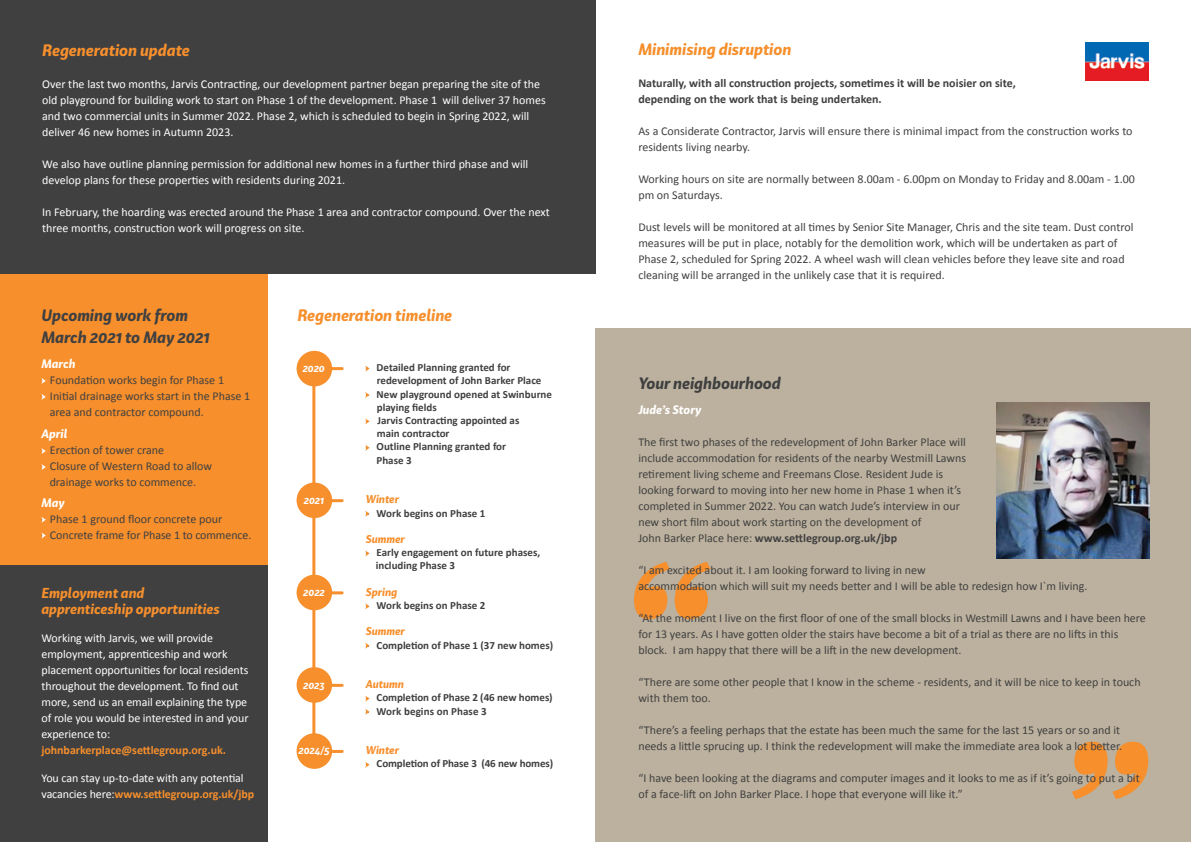
<style>
.page{position:relative;width:1191px;height:842px;background:#fff}
.page>*{position:absolute;margin:0;border:0;box-sizing:border-box;transform-origin:0 0}
.t1{font:italic 700 16px "Bw Surco";color:#f68f2c}
.t2{font:italic 700 16px/22px "Bw Surco";color:#404041}
.t3{font:italic 700 14px/16px "Bw Surco";color:#f68f2c}
.t4{font:12px/16px "Calibri";color:#404041}
.t5{font:12px/16px "Calibri";color:#fff}
.t6{font:700 12px/16px "Calibri";color:#404041}
.t7{font:700 12px "Calibri";letter-spacing:-.005em;color:#f68f2c}
.t8{font:italic 700 12px "Bw Surco";color:#fff}
.t9{font:700 11px/13.2px "Calibri";color:#404041}
.t10{font:italic 700 11px "Bw Surco";color:#f68f2c}
.t11{font:italic 700 10px "Bw Surco";color:#fff}
.s1{font-weight:700;color:#f68f2c}
.s2{font-weight:700}
</style>
<div class="page">
<div style="left:0;top:558px;width:268px;height:284px;background:#404041"></div>
<div style="left:0;top:273px;width:268px;height:292px;background:#f68f2c"></div>
<div style="left:595px;top:328px;width:596px;height:514px;background:#bcb19e"></div>
<svg style="left:634px;top:562px;width:76px;height:57px"></svg>
<svg style="left:1072px;top:742px;width:76px;height:57px"></svg>
<div style="left:0;top:0;width:595px;height:274px;background:#404041"></div>
<hr style="left:312px;top:381px;width:3px;height:379px;background:#f68f2c">
<div style="left:296px;top:482px;width:36px;height:36px;background:#f68f2c;border-radius:50%"></div>
<svg style="left:332px;top:499px;width:10px;height:3px"></svg>
<div style="left:296px;top:351px;width:36px;height:35px;background:#f68f2c;border-radius:50%"></div>
<svg style="left:332px;top:367px;width:10px;height:3px"></svg>
<div style="left:296px;top:575px;width:36px;height:35px;background:#f68f2c;border-radius:50%"></div>
<svg style="left:332px;top:591px;width:10px;height:3px"></svg>
<div style="left:296px;top:667px;width:36px;height:36px;background:#f68f2c;border-radius:50%"></div>
<svg style="left:332px;top:684px;width:10px;height:3px"></svg>
<div style="left:296px;top:733px;width:36px;height:36px;background:#f68f2c;border-radius:50%"></div>
<svg style="left:332px;top:750px;width:10px;height:3px"></svg>
<svg style="left:365px;top:365px;width:4px;height:7px"></svg>
<svg style="left:365px;top:392px;width:4px;height:6px"></svg>
<svg style="left:365px;top:418px;width:4px;height:7px"></svg>
<svg style="left:365px;top:445px;width:4px;height:6px"></svg>
<svg style="left:365px;top:510px;width:4px;height:7px"></svg>
<svg style="left:365px;top:550px;width:4px;height:7px"></svg>
<svg style="left:365px;top:603px;width:4px;height:6px"></svg>
<svg style="left:365px;top:642px;width:4px;height:7px"></svg>
<svg style="left:365px;top:695px;width:4px;height:7px"></svg>
<svg style="left:365px;top:709px;width:4px;height:6px"></svg>
<svg style="left:365px;top:761px;width:4px;height:7px"></svg>
<svg style="left:41px;top:378px;width:5px;height:6px"></svg>
<svg style="left:41px;top:394px;width:5px;height:6px"></svg>
<svg style="left:41px;top:448px;width:5px;height:6px"></svg>
<svg style="left:41px;top:464px;width:5px;height:6px"></svg>
<svg style="left:41px;top:517px;width:5px;height:6px"></svg>
<svg style="left:41px;top:532px;width:5px;height:7px"></svg>
<img style="left:996px;top:403px;width:153px;height:156px">
<img style="left:1085px;top:42px;width:63px;height:39px">
<h1 class="t1" style="left:42px;top:39px;width:149px">Regeneration update</h1>
<p class="t5" style="left:42px;top:76px;width:505px">Over the last two months, Jarvis Contracting, our development partner began preparing the site of the old playground for building work to start on Phase 1 of the development. Phase 1 will deliver 37 homes and two commercial units in Summer 2022. Phase 2, which is scheduled to begin in Spring 2022, will deliver 46 new homes in Autumn 2023.</p>
<p class="t5" style="left:42px;top:156px;width:487px">We also have outline planning permission for additional new homes in a further third phase and will develop plans for these properties with residents during 2021.</p>
<p class="t5" style="left:42px;top:204px;width:509px">In February, the hoarding was erected around the Phase 1 area and contractor compound. Over the next three months, construction work will progress on site.</p>
<h1 class="t2" style="left:42px;top:304px;width:170px">Upcoming work from<br>March 2021 to May 2021</h1>
<p class="t8" style="left:42px;top:356px;width:35px">March</p>
<p class="t4" style="left:42px;top:372px;width:184px">· Foundation works begin for Phase 1</p>
<p class="t4" style="left:42px;top:388px;width:210px">· Initial drainage works start in the Phase 1</p>
<p class="t4" style="left:50px;top:404px;width:156px">area and contractor compound.</p>
<p class="t8" style="left:42px;top:425px;width:27px">April</p>
<p class="t4" style="left:42px;top:442px;width:124px">· Erection of tower crane</p>
<p class="t4" style="left:42px;top:458px;width:172px">· Closure of Western Road to allow</p>
<p class="t4" style="left:50px;top:474px;width:148px">drainage works to commence.</p>
<p class="t8" style="left:42px;top:494px;width:25px">May</p>
<p class="t4" style="left:42px;top:511px;width:211px">· Phase 1 ground floor concrete pour<br>· Concrete frame for Phase 1 to commence.</p>
<p class="t3" style="left:42px;top:585px;width:180px">Employment and apprenticeship opportunities</p>
<p class="t5" style="left:42px;top:630px;width:209px">Working with Jarvis, we will provide employment, apprenticeship and work placement opportunities for local residents throughout the development. To find out more, send us an email explaining the type of role you would be interested in and your experience to:</p>
<p class="t7" style="left:42px;top:743px;width:186px">johnbarkerplace@settlegroup.org.uk.</p>
<p class="t5" style="left:42px;top:770px;width:214px">You can stay up-to-date with any potential vacancies here:<span class="s1">www.settlegroup.org.uk/jbp</span></p>
<h1 class="t1" style="left:297px;top:304px;width:156px">Regeneration timeline</h1>
<p class="t11" style="left:303px;top:362px;width:24px">2020</p>
<p class="t11" style="left:304px;top:493px;width:22px">2021</p>
<p class="t11" style="left:303px;top:585px;width:23px">2022</p>
<p class="t11" style="left:303px;top:678px;width:23px">2023</p>
<p class="t11" style="left:298px;top:744px;width:32px">2024/5</p>
<p class="t9" style="left:377px;top:361px;width:166px;text-indent:-11px">- Detailed Planning granted for redevelopment of John Barker Place</p>
<p class="t9" style="left:377px;top:387px;width:177px;text-indent:-11px">- New playground opened at Swinburne playing fields</p>
<p class="t9" style="left:377px;top:414px;width:144px;text-indent:-11px">- Jarvis Contracting appointed as main contractor</p>
<p class="t9" style="left:376px;top:440px;width:131px;text-indent:-11px">- Outline Planning granted for<br>Phase 3</p>
<p class="t10" style="left:366px;top:492px;width:35px">Winter</p>
<p class="t9" style="left:366px;top:506px;width:121px">- Work begins on Phase 1</p>
<p class="t10" style="left:366px;top:531px;width:41px">Summer</p>
<p class="t9" style="left:376px;top:546px;width:166px;text-indent:-10px">- Early engagement on future phases, including Phase 3</p>
<p class="t10" style="left:366px;top:584px;width:33px">Spring</p>
<p class="t9" style="left:366px;top:599px;width:121px">- Work begins on Phase 2</p>
<p class="t10" style="left:366px;top:624px;width:41px">Summer</p>
<p class="t9" style="left:366px;top:638px;width:189px">- Completion of Phase 1 (37 new homes)</p>
<p class="t10" style="left:366px;top:676px;width:40px">Autumn</p>
<p class="t9" style="left:366px;top:691px;width:188px">- Completion of Phase 2 (46 new homes)</p>
<p class="t9" style="left:366px;top:704px;width:122px">- Work begins on Phase 3</p>
<p class="t10" style="left:366px;top:742px;width:35px">Winter</p>
<p class="t9" style="left:366px;top:757px;width:189px">- Completion of Phase 3 (46 new homes)</p>
<h1 class="t1" style="left:638px;top:38px;width:154px">Minimising disruption</h1>
<p class="t6" style="left:638px;top:75px;width:379px">Naturally, with all construction projects, sometimes it will be noisier on site, depending on the work that is being undertaken.</p>
<p class="t4" style="left:638px;top:123px;width:496px">As a Considerate Contractor, Jarvis will ensure there is minimal impact from the construction works to residents living nearby.</p>
<p class="t4" style="left:638px;top:171px;width:498px">Working hours on site are normally between 8.00am - 6.00pm on Monday to Friday and 8.00am - 1.00 pm on Saturdays.</p>
<p class="t4" style="left:638px;top:219px;width:496px">Dust levels will be monitored at all times by Senior Site Manager, Chris and the site team. Dust control measures will be put in place, notably for the demolition work, which will be undertaken as part of Phase 2, scheduled for Spring 2022. A wheel wash will clean vehicles before they leave site and road cleaning will be arranged in the unlikely case that it is required.</p>
<h1 class="t2" style="left:638px;top:371px;width:144px">Your neighbourhood</h1>
<p class="t8" style="left:638px;top:401px;width:64px">Jude’s Story</p>
<p class="t4" style="left:638px;top:434px;width:329px">The first two phases of the redevelopment of John Barker Place will include accommodation for residents of the nearby Westmill Lawns retirement living scheme and Freemans Close. Resident Jude is looking forward to moving into her new home in Phase 1 when it’s completed in Summer 2022. You can watch Jude’s interview in our new short film about work starting on the development of<br>John Barker Place here: <span class="s2">www.settlegroup.org.uk/jbp</span></p>
<p class="t4" style="left:638px;top:562px;width:450px">“I am excited about it. I am looking forward to living in new<br>accommodation which will suit my needs better and I will be able to redesign how I`m living.</p>
<p class="t4" style="left:638px;top:610px;width:509px">“At the moment I live on the first floor of one of the small blocks in Westmill Lawns and I have been here for 13 years. As I have gotten older the stairs have become a bit of a trial as there are no lifts in this block. I am happy that there will be a lift in the new development.</p>
<p class="t4" style="left:638px;top:674px;width:504px">“There are some other people that I know in the scheme - residents, and it will be nice to keep in touch with them too.</p>
<p class="t4" style="left:638px;top:722px;width:485px">“There’s a feeling perhaps that the estate has been much the same for the last 15 years or so and it needs a little sprucing up. I think the redevelopment will make the immediate area look a lot better.</p>
<p class="t4" style="left:638px;top:770px;width:503px">“I have been looking at the diagrams and computer images and it looks to me as if it’s going to put a bit of a face-lift on John Barker Place. I hope that everyone will like it.”</p>
</div>
